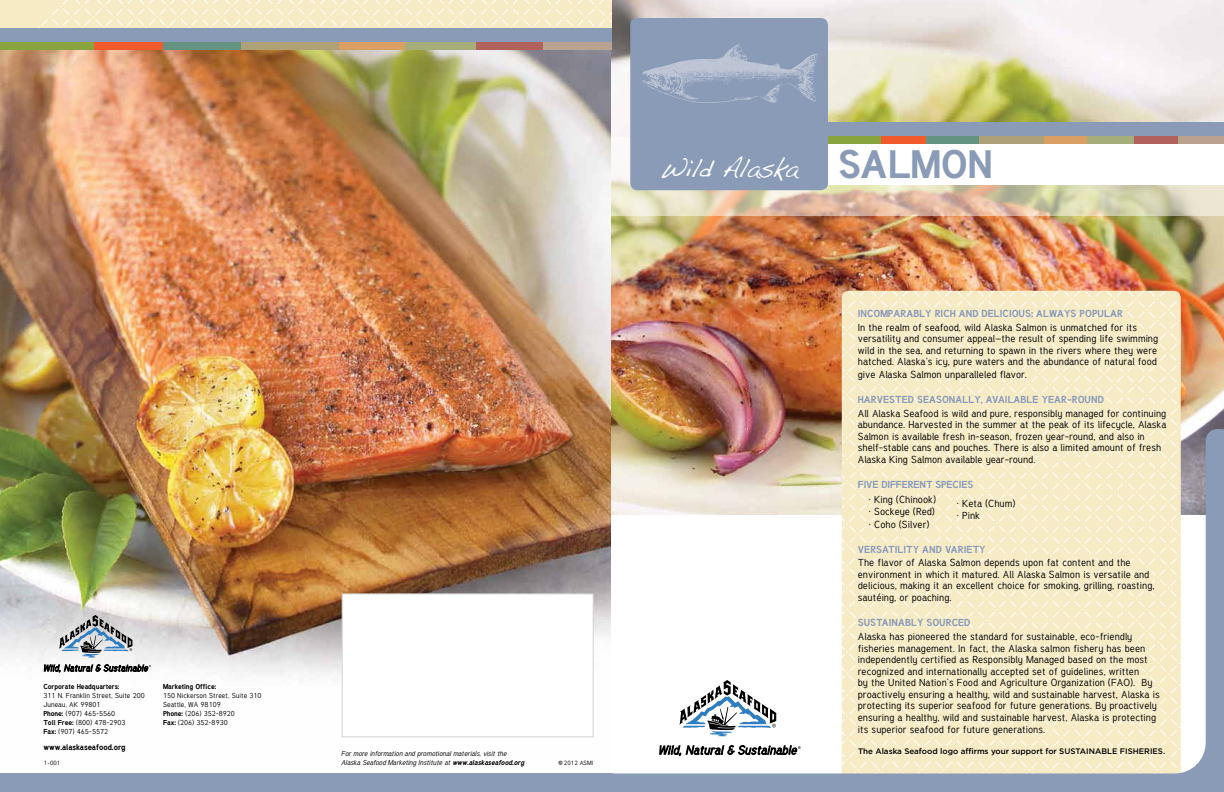
<style>
.page{position:relative;width:1224px;height:792px;background:#fff}
.page>*{position:absolute;margin:0;border:0;box-sizing:border-box;transform-origin:0 0}
.t1{font:26px "Handwriting Dakota";letter-spacing:-.04em;color:#fff}
.t2{font:10px/11.6px "Tuffy";color:#000}
.t3{font:700 10px "Tuffy";color:#899bb7}
.t4{font:500 8px "Gotham";color:#000}
.t5{font:700 8px "Tuffy";color:#000}
.t6{font:7px/9px "Tuffy";color:#000}
.t7{font:italic 7px/9px "Tuffy";color:#000}
.t8{font:700 7px "Tuffy";color:#000}
.t9{font:6px "Tuffy";color:#000}
.s1{font-weight:700}
.s2{font-size:9px}
.s3{font-family:"Tuffy";font-weight:700;font-size:39px;color:#899bb7}
</style>
<div class="page">
<img style="left:611px;top:0;width:613px;height:429px">
<svg style="left:611px;top:137px;width:613px;height:78px"></svg>
<div style="left:819px;top:122px;width:405px;height:14px;background:#899bb7"></div>
<div style="left:630px;top:18px;width:198px;height:172px;background:#899bb7;border-radius:7px"></div>
<img style="left:642px;top:44px;width:176px;height:59px">
<div style="left:828px;top:136px;width:54px;height:8px;background:#88a43e"></div>
<div style="left:882px;top:136px;width:45px;height:8px;background:#f15a2a"></div>
<div style="left:927px;top:136px;width:52px;height:8px;background:#659382"></div>
<div style="left:979px;top:136px;width:65px;height:8px;background:#aea077"></div>
<div style="left:1044px;top:136px;width:43px;height:8px;background:#da9f62"></div>
<div style="left:1087px;top:136px;width:47px;height:8px;background:#a5ad7a"></div>
<div style="left:1134px;top:136px;width:45px;height:8px;background:#b2625c"></div>
<div style="left:1179px;top:136px;width:45px;height:8px;background:#baa290"></div>
<svg style="left:952px;top:291px;width:229px;height:20px;background:#f7ecc9"></svg>
<svg style="left:952px;top:311px;width:229px;height:22px;background:#f7ecc9"></svg>
<svg style="left:952px;top:333px;width:229px;height:32px;background:#f7ecca"></svg>
<svg style="left:952px;top:365px;width:229px;height:32px;background:#f7ecca"></svg>
<svg style="left:952px;top:397px;width:229px;height:11px;background:#f7ecc9"></svg>
<svg style="left:952px;top:408px;width:229px;height:21px;background:#f7ecca"></svg>
<svg style="left:842px;top:291px;width:110px;height:138px;background:#f7ecca"></svg>
<svg style="left:611px;top:429px;width:613px;height:363px;fill:#f7ebc6"></svg>
<svg style="left:679px;top:680px;width:97px;height:56px"></svg>
<svg style="left:659px;top:744px;width:142px;height:13px"></svg>
<img style="left:0;top:50px;width:611px;height:724px">
<svg style="left:0;top:0;width:611px;height:28px;background:#f7ecca"></svg>
<div style="left:342px;top:594px;width:251px;height:143px;background:#fff;border:1px solid #d1d3d4"></div>
<div style="left:0;top:28px;width:611px;height:14px;background:#899bb7"></div>
<div style="left:0;top:42px;width:95px;height:8px;background:#88a43e"></div>
<div style="left:95px;top:42px;width:68px;height:8px;background:#f15a2a"></div>
<div style="left:163px;top:42px;width:79px;height:8px;background:#659382"></div>
<div style="left:242px;top:42px;width:98px;height:8px;background:#aea077"></div>
<div style="left:339px;top:42px;width:66px;height:8px;background:#da9f62"></div>
<div style="left:405px;top:42px;width:71px;height:8px;background:#a5ad7a"></div>
<div style="left:476px;top:42px;width:67px;height:8px;background:#b2625c"></div>
<div style="left:543px;top:42px;width:68px;height:8px;background:#baa290"></div>
<svg style="left:59px;top:615px;width:73px;height:43px;background:#a9b2b9"></svg>
<svg style="left:44px;top:664px;width:107px;height:10px"></svg>
<div style="left:0;top:774px;width:613px;height:18px;background:#899bb7"></div>
<p class="t8" style="left:43px;top:681px;width:78px">Corporate Headquarters:</p>
<p class="t6" style="left:43px;top:690px;width:103px">311 N. Franklin Street, Suite 200<br>Juneau, AK 99801<br><span class="s1">Phone:</span> (907) 465-5560<br><span class="s1">Toll Free:</span> (800) 478-2903<br><span class="s1">Fax:</span> (907) 465-5572</p>
<p class="t5" style="left:43px;top:741px;width:84px">www.alaskaseafood.org</p>
<p class="t9" style="left:44px;top:759px;width:18px">1-001</p>
<p class="t8" style="left:163px;top:681px;width:55px">Marketing Office:</p>
<p class="t6" style="left:163px;top:690px;width:100px">150 Nickerson Street, Suite 310<br>Seattle, WA 98109<br><span class="s1">Phone:</span> (206) 352-8920<br><span class="s1">Fax:</span> (206) 352-8930</p>
<p class="t7" style="left:341px;top:749px;width:185px">For more information and promotional materials, visit the<br>Alaska Seafood Marketing Institute at <span class="s1">www.alaskaseafood.org</span></p>
<p class="t9" style="left:559px;top:759px;width:36px"><span class="s2">©</span> 2012 ASMI</p>
<h1 class="t1" style="left:660px;top:152px;width:335px">Wild Alaska <span class="s3">SALMON</span></h1>
<p class="t3" style="left:858px;top:307px;width:267px">INCOMPARABLY RICH AND DELICIOUS; ALWAYS POPULAR</p>
<p class="t2" style="left:858px;top:321px;width:302px">In the realm of seafood, wild Alaska Salmon is unmatched for its versatility and consumer appeal—the result of spending life swimming wild in the sea, and returning to spawn in the rivers where they were hatched. Alaska’s icy, pure waters and the abundance of natural food</p>
<p class="t2" style="left:858px;top:368px;width:171px">give Alaska Salmon unparalleled flavor.</p>
<p class="t3" style="left:858px;top:393px;width:248px">HARVESTED SEASONALLY, AVAILABLE YEAR-ROUND</p>
<p class="t2" style="left:858px;top:407px;width:310px">All Alaska Seafood is wild and pure, responsibly managed for continuing abundance. Harvested in the summer at the peak of its lifecycle, Alaska Salmon is available fresh in-season, frozen year-round, and also in shelf-stable cans and pouches. There is also a limited amount of fresh Alaska King Salmon available year-round.</p>
<p class="t3" style="left:858px;top:478px;width:117px">FIVE DIFFERENT SPECIES</p>
<p class="t2" style="left:869px;top:493px;width:69px;line-height:12.5px;text-align:justify">· King (Chinook) · Sockeye (Red) · Coho (Silver)</p>
<p class="t3" style="left:858px;top:543px;width:129px">VERSATILITY AND VARIETY</p>
<p class="t2" style="left:858px;top:557px;width:298px">The flavor of Alaska Salmon depends upon fat content and the environment in which it matured. All Alaska Salmon is versatile and delicious, making it an excellent choice for smoking, grilling, roasting, sautéing, or poaching.</p>
<p class="t3" style="left:858px;top:616px;width:114px">SUSTAINABLY SOURCED</p>
<p class="t2" style="left:858px;top:630px;width:304px">Alaska has pioneered the standard for sustainable, eco-friendly fisheries management. In fact, the Alaska salmon fishery has been independently certified as Responsibly Managed based on the most recognized and internationally accepted set of guidelines, written<br>by the United Nation’s Food and Agriculture Organization (FAO). By proactively ensuring a healthy, wild and sustainable harvest, Alaska is protecting its superior seafood for future generations. By proactively ensuring a healthy, wild and sustainable harvest, Alaska is protecting its superior seafood for future generations.</p>
<p class="t2" style="left:957px;top:497px;width:60px;line-height:12.5px">· Keta (Chum) · Pink</p>
<p class="t4" style="left:858px;top:747px;width:309px">The Alaska Seafood logo affirms your support for SUSTAINABLE FISHERIES.</p>
</div>
